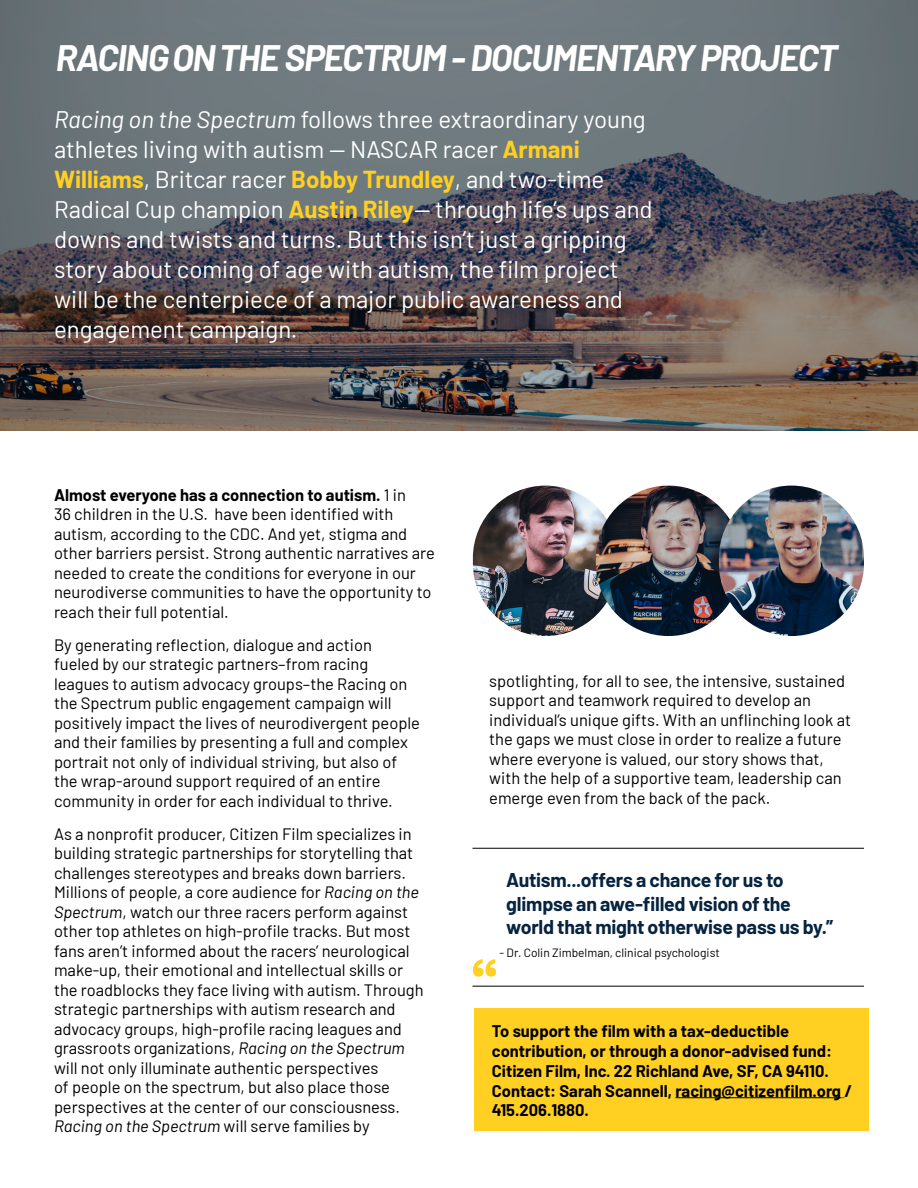
<style>
.page{position:relative;width:918px;height:1188px;background:#fff}
.page>*{position:absolute;margin:0;border:0;box-sizing:border-box;transform-origin:0 0}
.t1{font:italic 700 36px "Barlow";letter-spacing:-.04em;color:#fff}
.t2{font:24px/30px "Barlow";color:#fff}
.t3{font:700 19.5px/23.4px "Barlow";letter-spacing:-.015em;color:#06233f}
.t4{font:16.5px/19.5px "Barlow";color:#000}
.t5{font:700 16.5px/19.8px "Barlow";color:#000}
.t6{font:12px "Barlow";color:#000}
.s1{font-style:italic}
.s2{font-weight:700;color:#ffcf22}
.s3{font-weight:700}
</style>
<div class="page">
<svg style="left:0;top:0;width:918px;height:430px;background:#646365"></svg>
<div style="left:474px;top:1009px;width:395px;height:122px;background:#ffcf22"></div>
<hr style="left:675px;top:1097px;width:166px;height:1px;background:#000">
<svg style="left:473px;top:959px;width:23px;height:18px"></svg>
<img style="left:473px;top:486px;width:145px;height:150px;border-radius:73px">
<img style="left:596px;top:486px;width:144px;height:150px">
<img style="left:719px;top:486px;width:145px;height:150px;border-radius:73px">
<hr style="left:472px;top:848px;width:392px;height:1px;background:#000">
<hr style="left:472px;top:986px;width:392px;height:1px;background:#000">
<h1 class="t1" style="left:56px;top:31px;width:783px">RACING ON THE SPECTRUM - DOCUMENTARY PROJECT</h1>
<p class="t2" style="left:54px;top:103px;width:600px"><span class="s1">Racing on the Spectrum</span> follows three extraordinary young athletes living with autism — NASCAR racer <span class="s2">Armani Williams</span>, Britcar racer <span class="s2">Bobby Trundley</span>, and two-time Radical Cup champion <span class="s2">Austin Riley</span>— through life’s ups and downs and twists and turns. But this isn’t just a gripping story about coming of age with autism, the film project will be the centerpiece of a major public awareness and engagement campaign.</p>
<p class="t4" style="left:54px;top:484px;width:383px"><span class="s3">Almost everyone has a connection to autism.</span> 1 in<br>36 children in the U.S. have been identified with autism, according to the CDC. And yet, stigma and other barriers persist. Strong authentic narratives are needed to create the conditions for everyone in our neurodiverse communities to have the opportunity to reach their full potential.</p>
<p class="t4" style="left:54px;top:634px;width:368px">By generating reflection, dialogue and action fueled by our strategic partners–from racing leagues to autism advocacy groups–the Racing on the Spectrum public engagement campaign will positively impact the lives of neurodivergent people and their families by presenting a full and complex portrait not only of individual striving, but also of the wrap-around support required of an entire community in order for each individual to thrive.</p>
<p class="t4" style="left:54px;top:823px;width:371px">As a nonprofit producer, Citizen Film specializes in building strategic partnerships for storytelling that challenges stereotypes and breaks down barriers.<br>Millions of people, a core audience for <span class="s1">Racing on the Spectrum</span>, watch our three racers perform against other top athletes on high-profile tracks. But most fans aren’t informed about the racers’ neurological make-up, their emotional and intellectual skills or the roadblocks they face living with autism. Through strategic partnerships with autism research and advocacy groups, high-profile racing leagues and grassroots organizations, <span class="s1">Racing on the Spectrum </span>will not only illuminate authentic perspectives<br>of people on the spectrum, but also place those perspectives at the center of our consciousness.<br><span class="s1">Racing on the Spectrum</span> will serve families by</p>
<p class="t4" style="left:489px;top:670px;width:364px">spotlighting, for all to see, the intensive, sustained support and teamwork required to develop an individual’s unique gifts. With an unflinching look at the gaps we must close in order to realize a future where everyone is valued, our story shows that, with the help of a supportive team, leadership can emerge even from the back of the pack.</p>
<p class="t3" style="left:506px;top:867px;width:328px">Autism...offers a chance for us to glimpse an awe-filled vision of the world that might otherwise pass us by.”</p>
<p class="t6" style="left:500px;top:944px;width:222px">- Dr. Colin Zimbelman, clinical psychologist</p>
<p class="t5" style="left:492px;top:1020px;width:362px">To support the film with a tax-deductible contribution, or through a donor-advised fund:<br>Citizen Film, Inc. 22 Richland Ave, SF, CA 94110.<br>Contact: Sarah Scannell, racing@citizenfilm.org / 415.206.1880.</p>
</div>
